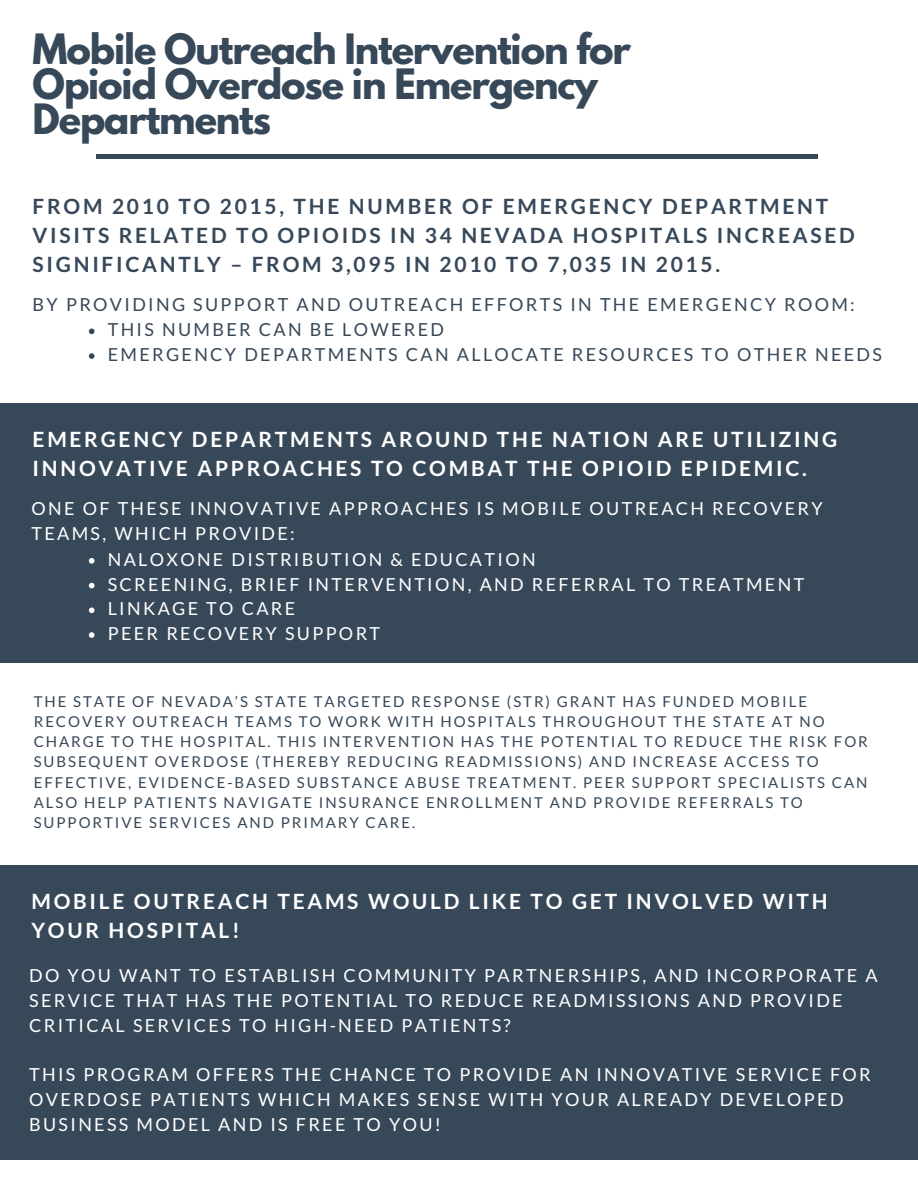
<style>
.page{position:relative;width:918px;height:1188px;background:#fff}
.page>*{position:absolute;margin:0;border:0;box-sizing:border-box;transform-origin:0 0}
.t1{font:700 37.05px/34.8px "League Spartan";letter-spacing:-.03em;color:#374859}
.t2{font:700 21px/29.2px "Lato";letter-spacing:.13em;color:#fff}
.t3{font:700 21px/29.2px "Lato";letter-spacing:.13em;color:#374859}
.t4{font:18px/24.8px "Lato";letter-spacing:.13em;color:#fff}
.t5{font:18px/25.3px "Lato";letter-spacing:.13em;color:#374859}
.t6{font:15px/20.2px "Lato";letter-spacing:.13em;color:#374859}
</style>
<div class="page">
<div style="left:96px;top:154px;width:722px;height:5px;background:#374859"></div>
<svg style="left:89px;top:328px;width:5px;height:6px"></svg>
<svg style="left:89px;top:353px;width:5px;height:6px"></svg>
<div style="left:0;top:403px;width:918px;height:260px;background:#374859"></div>
<svg style="left:89px;top:558px;width:5px;height:6px"></svg>
<svg style="left:89px;top:583px;width:5px;height:5px"></svg>
<svg style="left:89px;top:608px;width:5px;height:5px"></svg>
<svg style="left:89px;top:632px;width:5px;height:6px"></svg>
<div style="left:0;top:865px;width:918px;height:295px;background:#374859"></div>
<h1 class="t1" style="left:33px;top:37px;width:600px">Mobile Outreach Intervention for<br>Opioid Overdose in Emergency<br>Departments</h1>
<p class="t3" style="left:33px;top:191px;width:824px">FROM 2010 TO 2015, THE NUMBER OF EMERGENCY DEPARTMENT<br>VISITS RELATED TO OPIOIDS IN 34 NEVADA HOSPITALS INCREASED<br>SIGNIFICANTLY – FROM 3,095 IN 2010 TO 7,035 IN 2015.</p>
<p class="t5" style="left:108px;top:291px;width:776px;text-indent:-75px">BY PROVIDING SUPPORT AND OUTREACH EFFORTS IN THE EMERGENCY ROOM:<br>THIS NUMBER CAN BE LOWERED<br>EMERGENCY DEPARTMENTS CAN ALLOCATE RESOURCES TO OTHER NEEDS</p>
<p class="t2" style="left:33px;top:424px;width:806px">EMERGENCY DEPARTMENTS AROUND THE NATION ARE UTILIZING<br>INNOVATIVE APPROACHES TO COMBAT THE OPIOID EPIDEMIC.</p>
<p class="t4" style="left:32px;top:496px;width:793px">ONE OF THESE INNOVATIVE APPROACHES IS MOBILE OUTREACH RECOVERY<br>TEAMS, WHICH PROVIDE:</p>
<p class="t4" style="left:108px;top:547px;width:698px">NALOXONE DISTRIBUTION &amp; EDUCATION<br>SCREENING, BRIEF INTERVENTION, AND REFERRAL TO TREATMENT LINKAGE TO CARE<br>PEER RECOVERY SUPPORT</p>
<p class="t6" style="left:34px;top:691px;width:836px">THE STATE OF NEVADA’S STATE TARGETED RESPONSE (STR) GRANT HAS FUNDED MOBILE RECOVERY OUTREACH TEAMS TO WORK WITH HOSPITALS THROUGHOUT THE STATE AT NO CHARGE TO THE HOSPITAL. THIS INTERVENTION HAS THE POTENTIAL TO REDUCE THE RISK FOR SUBSEQUENT OVERDOSE (THEREBY REDUCING READMISSIONS) AND INCREASE ACCESS TO EFFECTIVE, EVIDENCE-BASED SUBSTANCE ABUSE TREATMENT. PEER SUPPORT SPECIALISTS CAN ALSO HELP PATIENTS NAVIGATE INSURANCE ENROLLMENT AND PROVIDE REFERRALS TO SUPPORTIVE SERVICES AND PRIMARY CARE.</p>
<p class="t2" style="left:32px;top:886px;width:798px">MOBILE OUTREACH TEAMS WOULD LIKE TO GET INVOLVED WITH<br>YOUR HOSPITAL!</p>
<p class="t4" style="left:29px;top:963px;width:850px">DO YOU WANT TO ESTABLISH COMMUNITY PARTNERSHIPS, AND INCORPORATE A<br>SERVICE THAT HAS THE POTENTIAL TO REDUCE READMISSIONS AND PROVIDE<br>CRITICAL SERVICES TO HIGH-NEED PATIENTS?</p>
<p class="t4" style="left:29px;top:1062px;width:843px">THIS PROGRAM OFFERS THE CHANCE TO PROVIDE AN INNOVATIVE SERVICE FOR<br>OVERDOSE PATIENTS WHICH MAKES SENSE WITH YOUR ALREADY DEVELOPED<br>BUSINESS MODEL AND IS FREE TO YOU!</p>
</div>
